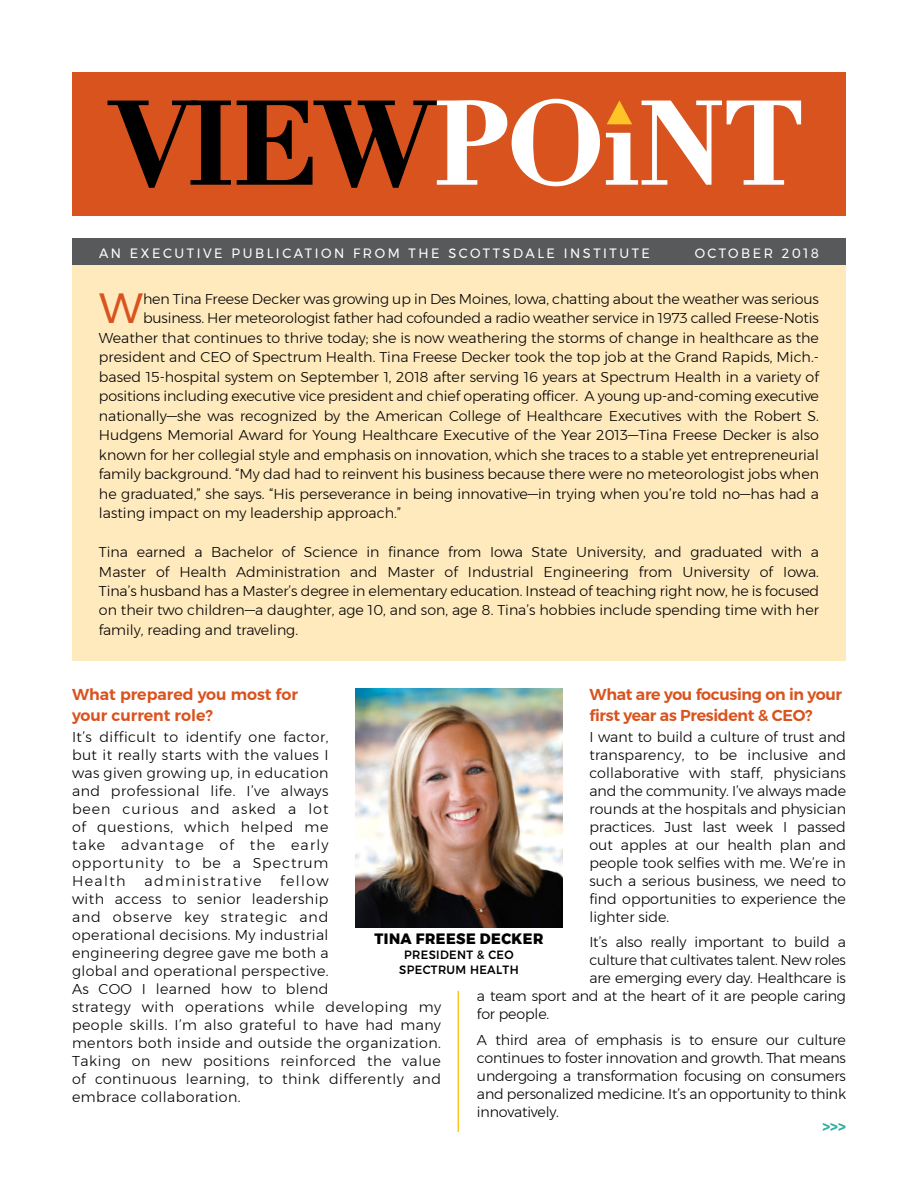
<style>
.page{position:relative;width:918px;height:1188px;background:#fff}
.page>*{position:absolute;margin:0;border:0;box-sizing:border-box;transform-origin:0 0}
.t1{font:700 114px "Didot";color:#fff}
.t2{font:42.15px "Montserrat";color:#d9531e}
.t3{font:600 15.75px/20.2px "Montserrat";letter-spacing:-.02em;color:#d9531e}
.t4{font:600 15.75px/20.2px "Montserrat";color:#d9531e}
.t5{font:700 15.3px "Montserrat";color:#2cafa4}
.t6{font:800 15px "Montserrat";letter-spacing:.03em;color:#000;scale:.95 1}
.t7{font:300 14.25px/18px "Montserrat";color:#000;text-align:justify}
.t8{font:300 14.25px/18px "Montserrat";letter-spacing:.03em;color:#000}
.t9{font:300 14.25px "Montserrat";letter-spacing:-.02em;color:#000}
.t10{font:300 14.25px "Montserrat";letter-spacing:.1em;color:#000}
.t11{font:13.5px "Montserrat";letter-spacing:.2em;color:#fff;scale:.95 1}
.t12{font:500 12px/15px "Montserrat";letter-spacing:.03em;color:#000;text-align:center;scale:.95 1}
.s1{color:#000}
</style>
<div class="page">
<div style="left:72px;top:266px;width:774px;height:396px;background:#ffeabe"></div>
<div style="left:72px;top:238px;width:774px;height:28px;background:#58595b"></div>
<div style="left:72px;top:72px;width:774px;height:144px;background:#d9531e"></div>
<img style="left:356px;top:689px;width:207px;height:238px">
<hr style="left:458px;top:991px;width:1px;height:141px;background:#ffc425">
<svg style="left:107px;top:98px;width:695px;height:90px"></svg>
<h1 class="t1" style="left:111px;top:71px;width:695px"><span class="s1">VIEW</span>POiNT</h1>
<p class="t11" style="left:99px;top:243px;width:582px">AN EXECUTIVE PUBLICATION FROM THE SCOTTSDALE INSTITUTE</p>
<p class="t11" style="left:695px;top:243px;width:132px">OCTOBER 2018</p>
<h2 class="t2" style="left:99px;top:276px;width:46px">W</h2>
<p class="t7" style="left:143px;top:289px;width:677px">hen Tina Freese Decker was growing up in Des Moines, Iowa, chatting about the weather was serious</p>
<p class="t7" style="left:143px;top:309px;width:677px">business. Her meteorologist father had cofounded a radio weather service in 1973 called Freese-Notis</p>
<p class="t7" style="left:99px;top:328px;width:722px">Weather that continues to thrive today; she is now weathering the storms of change in healthcare as the</p>
<p class="t7" style="left:99px;top:348px;width:722px">president and CEO of Spectrum Health. Tina Freese Decker took the top job at the Grand Rapids, Mich.-</p>
<p class="t7" style="left:99px;top:367px;width:722px">based 15-hospital system on September 1, 2018 after serving 16 years at Spectrum Health in a variety of</p>
<p class="t7" style="left:99px;top:387px;width:722px">positions including executive vice president and chief operating officer. A young up-and-coming executive</p>
<p class="t7" style="left:99px;top:406px;width:722px">nationally—she was recognized by the American College of Healthcare Executives with the Robert S.</p>
<p class="t7" style="left:99px;top:426px;width:721px">Hudgens Memorial Award for Young Healthcare Executive of the Year 2013—Tina Freese Decker is also</p>
<p class="t7" style="left:99px;top:445px;width:722px">known for her collegial style and emphasis on innovation, which she traces to a stable yet entrepreneurial</p>
<p class="t7" style="left:99px;top:465px;width:722px">family background. “My dad had to reinvent his business because there were no meteorologist jobs when</p>
<p class="t7" style="left:99px;top:484px;width:722px">he graduated,” she says. “His perseverance in being innovative—in trying when you’re told no—has had a</p>
<p class="t7" style="left:99px;top:504px;width:304px">lasting impact on my leadership approach.”</p>
<p class="t7" style="left:99px;top:542px;width:722px;line-height:19.5px">Tina earned a Bachelor of Science in finance from Iowa State University, and graduated with a Master of Health Administration and Master of Industrial Engineering from University of Iowa.<br>Tina’s husband has a Master’s degree in elementary education. Instead of teaching right now, he is focused on their two children—a daughter, age 10, and son, age 8. Tina’s hobbies include spending time with her family, reading and traveling.</p>
<p class="t3" style="left:590px;top:685px;width:254px">What are you focusing on in your first year as President &amp; CEO?</p>
<p class="t7" style="left:590px;top:727px;width:258px">I want to build a culture of trust and transparency, to be inclusive and collaborative with staff, physicians and the community. I’ve always made rounds at the hospitals and physician practices. Just last week I passed out apples at our health plan and people took selfies with me. We’re in such a serious business, we need to find opportunities to experience the lighter side.</p>
<p class="t7" style="left:590px;top:933px;width:258px">It’s also really important to build a</p>
<p class="t9" style="left:590px;top:949px;width:258px">culture that cultivates talent. New roles</p>
<p class="t7" style="left:590px;top:969px;width:258px">are emerging every day. Healthcare is</p>
<p class="t7" style="left:477px;top:987px;width:370px">a team sport and at the heart of it are people caring</p>
<p class="t7" style="left:477px;top:1005px;width:74px">for people.</p>
<p class="t7" style="left:477px;top:1030px;width:371px">A third area of emphasis is to ensure our culture continues to foster innovation and growth. That means undergoing a transformation focusing on consumers and personalized medicine. It’s an opportunity to think innovatively.</p>
<p class="t4" style="left:72px;top:685px;width:227px">What prepared you most for your current role?</p>
<p class="t7" style="left:72px;top:727px;width:258px">It’s difficult to identify one factor, but it really starts with the values I was given growing up, in education and professional life. I’ve always been curious and asked a lot of questions, which helped me take advantage of the early opportunity to be a Spectrum Health</p>
<p class="t8" style="left:72px;top:871px;width:371px;text-indent:208px">fellow<br>with access to senior leadership<br>and observe key strategic and<br>operational decisions. My industrial<br>engineering degree gave me both a<br>global and operational perspective.<br>As COO I learned how to blend<br>strategy with operations while developing my people skills. I’m also grateful to have had many mentors both inside and outside the organization.<br>Taking on new positions reinforced the value of continuous learning, to think differently and embrace collaboration.</p>
<p class="t10" style="left:144px;top:870px;width:118px">administrative</p>
<p class="t6" style="left:375px;top:927px;width:179px">TINA FREESE DECKER</p>
<p class="t12" style="left:399px;top:947px;width:127px">PRESIDENT &amp; CEO<br>SPECTRUM HEALTH</p>
<p class="t5" style="left:822px;top:1115px;width:25px">&gt;&gt;&gt;</p>
</div>
